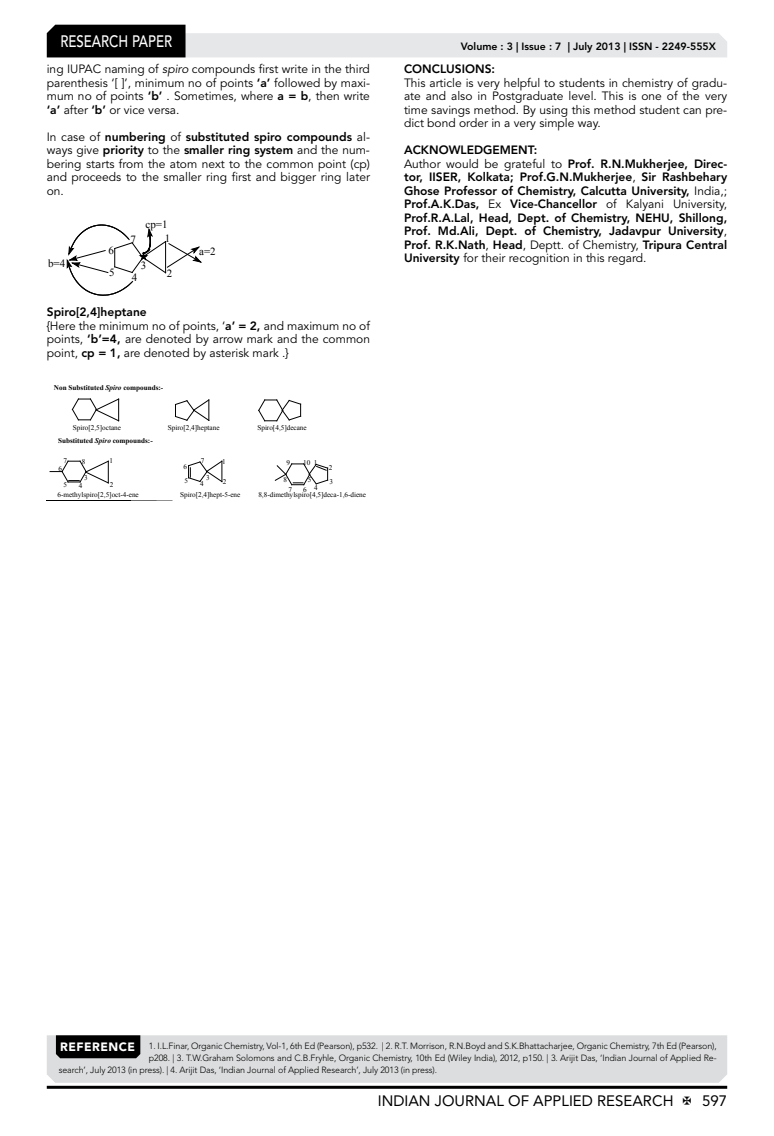
<style>
.page{position:relative;width:774px;height:1136px;background:#fff}
.page>*{position:absolute;margin:0;border:0;box-sizing:border-box;transform-origin:0 0}
.t1{font:500 16.5px "Avenir LT Std";color:#fff;scale:.8 1}
.t2{font:15px "Avenir LT Std";color:#000}
.t3{font:12px/13.5px "Avenir LT Std";color:#000;text-align:justify}
.t4{font:800 12px/13.5px "Avenir LT Std";color:#000}
.t5{font:10.95px "Times New Roman";color:#000}
.t6{font:800 10.5px "Avenir LT Std";color:#000}
.t7{font:300 9px "Avenir LT Std";letter-spacing:-.01em;color:#000}
.t8{font:7.2px/13.5px "Times New Roman";color:#000}
.t9{font:700 7.2px "Times New Roman";color:#000}
.s1{font-style:italic}
.s2{font-weight:800}
.s3{font-weight:400}
.s4{font-weight:900;font-size:12px;color:#fff}
</style>
<div class="page">
<hr style="left:47px;top:1085px;width:680px;height:3px;background:#000">
<svg style="left:47px;top:25px;width:680px;height:32px"></svg>
<svg style="left:47px;top:1035px;width:680px;height:47px;background:#cfd0d0"></svg>
<svg style="left:66px;top:225px;width:136px;height:71px"></svg>
<svg style="left:72px;top:398px;width:47px;height:23px"></svg>
<svg style="left:175px;top:399px;width:35px;height:22px"></svg>
<svg style="left:258px;top:399px;width:43px;height:22px"></svg>
<svg style="left:50px;top:460px;width:59px;height:23px"></svg>
<svg style="left:188px;top:460px;width:35px;height:22px"></svg>
<svg style="left:275px;top:463px;width:53px;height:22px"></svg>
<h1 class="t1" style="left:60px;top:32px;width:139px">RESEARCH PAPER</h1>
<p class="t3" style="left:47px;top:62px;width:325px">ing IUPAC naming of <span class="s1">spiro</span> compounds first write in the third parenthesis ‘[ ]’, minimum no of points <span class="s2">‘a’</span> followed by maxi&shy;mum no of points <span class="s2">‘b’</span> . Sometimes, where <span class="s2">a = b</span>, then write <span class="s2">‘a’</span> after <span class="s2">‘b’</span> or vice versa.</p>
<p class="t3" style="left:47px;top:130px;width:325px">In case of <span class="s2">numbering</span> of <span class="s2">substituted spiro compounds</span> al&shy;ways give <span class="s2">priority</span> to the <span class="s2">smaller ring system</span> and the num&shy;bering starts from the atom next to the common point (cp) and proceeds to the smaller ring first and bigger ring later on.</p>
<p class="t5" style="left:165px;top:231px;width:7px">1</p>
<p class="t5" style="left:167px;top:266px;width:7px">2</p>
<p class="t5" style="left:146px;top:217px;width:24px">cp=1</p>
<p class="t5" style="left:130px;top:231px;width:7px">7</p>
<p class="t5" style="left:109px;top:242px;width:7px">6</p>
<p class="t5" style="left:199px;top:244px;width:18px">a=2</p>
<p class="t5" style="left:48px;top:255px;width:19px">b=4</p>
<p class="t5" style="left:141px;top:258px;width:7px">3</p>
<p class="t5" style="left:109px;top:265px;width:7px">5</p>
<p class="t5" style="left:132px;top:270px;width:7px">4</p>
<p class="t3" style="left:47px;top:305px;width:325px;text-align:left"><span class="s2">Spiro[2,4]heptane<br></span>{Here the minimum no of points, ‘<span class="s2">a’ = 2,</span> and maximum no of points, <span class="s2">‘b’=4,</span> are denoted by arrow mark and the common point, <span class="s2">cp = 1,</span> are denoted by asterisk mark .}</p>
<p class="t9" style="left:54px;top:383px;width:111px">Non Substituted <span class="s1">Spiro</span> compounds:-</p>
<p class="t8" style="left:73px;top:420px;width:50px">Spiro[2,5]octane</p>
<p class="t8" style="left:168px;top:420px;width:53px">Spiro[2,4]heptane</p>
<p class="t8" style="left:257px;top:420px;width:51px">Spiro[4,5]decane</p>
<p class="t9" style="left:58px;top:436px;width:96px">Substituted <span class="s1">Spiro</span> compounds:-</p>
<p class="t8" style="left:109px;top:454px;width:5px">1</p>
<p class="t8" style="left:110px;top:477px;width:5px">2</p>
<p class="t8" style="left:63px;top:454px;width:5px">7</p>
<p class="t8" style="left:82px;top:454px;width:5px">8</p>
<p class="t8" style="left:222px;top:454px;width:5px">1</p>
<p class="t8" style="left:223px;top:475px;width:5px">2</p>
<p class="t8" style="left:201px;top:454px;width:5px">7</p>
<p class="t8" style="left:303px;top:455px;width:15px">10 1</p>
<p class="t8" style="left:287px;top:456px;width:5px">9</p>
<p class="t8" style="left:184px;top:459px;width:5px">6</p>
<p class="t8" style="left:329px;top:461px;width:6px">2<br>3</p>
<p class="t8" style="left:58px;top:461px;width:5px">6</p>
<p class="t8" style="left:84px;top:471px;width:5px">3</p>
<p class="t8" style="left:206px;top:471px;width:5px">3</p>
<p class="t8" style="left:283px;top:472px;width:5px">8</p>
<p class="t8" style="left:308px;top:472px;width:5px">5</p>
<p class="t8" style="left:184px;top:473px;width:5px">5</p>
<p class="t8" style="left:200px;top:476px;width:5px">4</p>
<p class="t8" style="left:63px;top:478px;width:5px">5</p>
<p class="t8" style="left:79px;top:478px;width:5px">4</p>
<p class="t8" style="left:314px;top:481px;width:5px">4</p>
<p class="t8" style="left:288px;top:482px;width:5px">7</p>
<p class="t8" style="left:303px;top:482px;width:5px">6</p>
<p class="t8" style="left:58px;top:487px;width:83px">6-methylspiro[2,5]oct-4-ene</p>
<p class="t8" style="left:180px;top:487px;width:62px">Spiro[2,4]hept-5-ene</p>
<p class="t8" style="left:258px;top:487px;width:109px">8,8-dimethylspiro[4,5]deca-1,6-diene</p>
<p class="t6" style="left:461px;top:41px;width:257px">Volume : 3 | Issue : 7 | July 2013 | ISSN - 2249-555X</p>
<p class="t4" style="left:404px;top:62px;width:93px">CONCLUSIONS:</p>
<p class="t3" style="left:404px;top:76px;width:325px">This article is very helpful to students in chemistry of gradu&shy;ate and also in Postgraduate level. This is one of the very time savings method. By using this method student can pre&shy;dict bond order in a very simple way.</p>
<p class="t4" style="left:404px;top:143px;width:325px">ACKNOWLEDGEMENT:<br><span class="s3">Author would be grateful to</span> Prof. R.N.Mukherjee, Direc&shy;tor, IISER, Kolkata; Prof.G.N.Mukherjee<span class="s3">,</span> Sir Rashbehary Ghose Professor of Chemistry, Calcutta University, <span class="s3">India,; </span>Prof.A.K.Das, <span class="s3">Ex</span> Vice-Chancellor <span class="s3">of Kalyani University, </span>Prof.R.A.Lal, Head, Dept. of Chemistry, NEHU, Shillong, Prof. Md.Ali, Dept. of Chemistry, Jadavpur University<span class="s3">, </span>Prof. R.K.Nath<span class="s3">,</span> Head<span class="s3">, Deptt. of Chemistry,</span> Tripura Central University <span class="s3">for their recognition in this regard.</span></p>
<p class="t7" style="left:60px;top:1040px;width:658px"><span class="s4">REFERENCE</span> 1. I.L.Finar, Organic Chemistry, Vol-1, 6th Ed (Pearson), p532. | 2. R.T. Morrison, R.N.Boyd and S.K.Bhattacharjee, Organic Chemistry, 7th Ed (Pearson),</p>
<p class="t7" style="left:149px;top:1052px;width:569px">p208. | 3. T.W.Graham Solomons and C.B.Fryhle, Organic Chemistry, 10th Ed (Wiley India), 2012, p150. | 3. Arijit Das, ‘Indian Journal of Applied Re-</p>
<p class="t7" style="left:59px;top:1064px;width:380px">search’, July 2013 (in press). | 4. Arijit Das, ‘Indian Journal of Applied Research’, July 2013 (in press).</p>
<p class="t2" style="left:378px;top:1091px;width:297px">INDIAN JOURNAL OF APPLIED RESEARCH</p>
<p class="t2" style="left:702px;top:1091px;width:27px">597</p>
</div>
